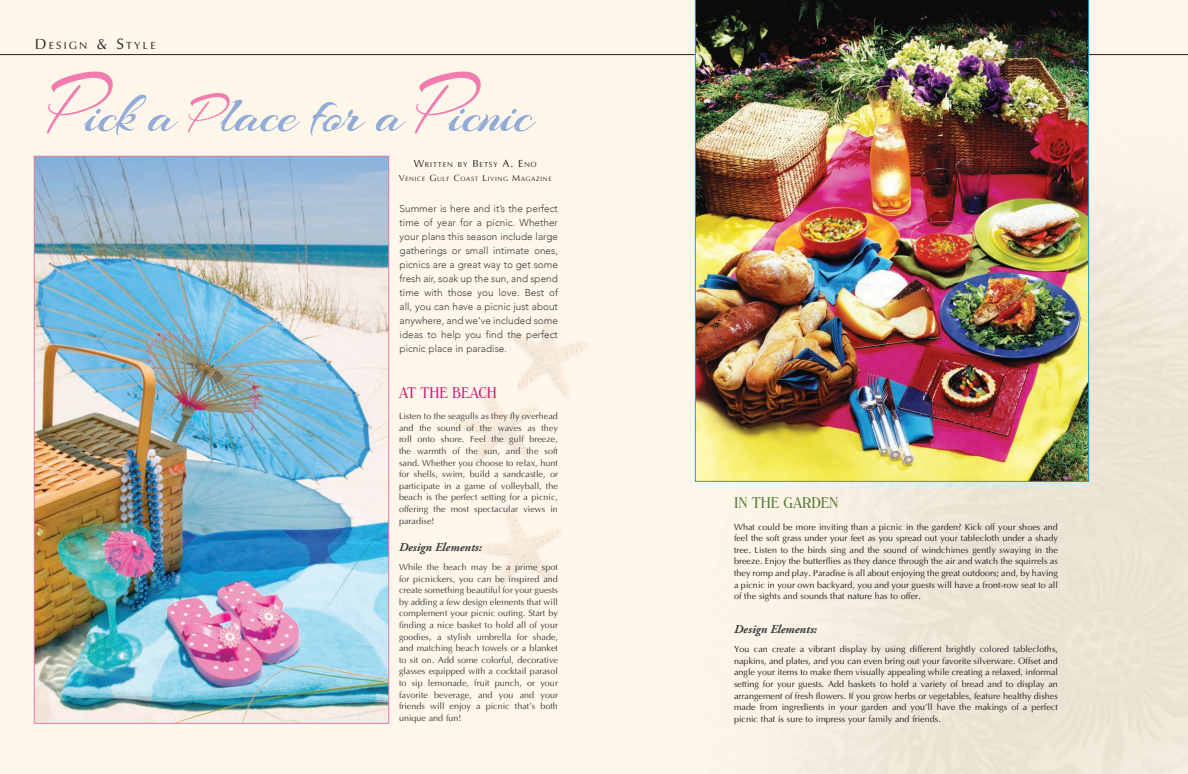
<style>
.page{position:relative;width:1188px;height:774px;background:#fff}
.page>*{position:absolute;margin:0;border:0;box-sizing:border-box;transform-origin:0 0}
.t1{font:56.4px "Arizonia";letter-spacing:-.03em;color:#91acd8}
.t2{font:300 condensed 15px "Windsor BT";color:#507735;scale:1.1 1}
.t3{font:300 condensed 15px "Windsor BT";color:#cd177b;scale:1.1 1}
.t4{font:italic 700 12px "Adobe Garamond Pro";color:#3a3d3e}
.t5{font:10.5px "Ottawa Plain";letter-spacing:.215em;color:#231f20}
.t6{font:300 10px/14px "Avenir";color:#3a3d3e;text-align:justify}
.t7{font:9px/11.6px "Ottawa Plain";color:#231f20;text-align:justify}
.t8{font:9px/11.6px "Ottawa Plain";color:#3a3d3e;text-align:justify}
.t9{font:7.3px "Ottawa Plain";letter-spacing:.105em;color:#231f20}
.t10{font:6.3px "Ottawa Plain";letter-spacing:.105em;color:#231f20}
.s1{font-size:15px}
.s2{font-size:88.6px;color:#f17cb0}
.s3{color:#f17cb0}
.s4{font-size:10.5px}
.s5{font-size:9px}
</style>
<div class="page">
<hr style="left:0;top:54px;width:1188px;height:1px;background:#231f20">
<img style="left:36px;top:158px;width:351px;height:564px">
<img style="left:695px;top:0;width:394px;height:482px">
<p class="t5" style="left:35px;top:39px;width:122px"><span class="s1">D</span>ESIGN <span class="s1">&amp; S</span>TYLE</p>
<h1 class="t1" style="left:48px;top:80px;width:487px"><span class="s2">P</span>ick a <span class="s3">P</span>lace for a <span class="s2">P</span>icnic</h1>
<p class="t9" style="left:414px;top:160px;width:125px"><span class="s4">W</span>RITTEN BY <span class="s4">B</span>ETSY <span class="s4">A. E</span>NO</p>
<p class="t10" style="left:399px;top:175px;width:154px"><span class="s5">V</span>ENICE <span class="s5">G</span>ULF <span class="s5">C</span>OAST <span class="s5">L</span>IVING <span class="s5">M</span>AGAZINE</p>
<p class="t6" style="left:400px;top:202px;width:160px">Summer is here and it’s the perfect time of year for a picnic. Whether your plans this season include large gatherings or small intimate ones, picnics are a great way to get some fresh air, soak up the sun, and spend time with those you love. Best of all, you can have a picnic just about anywhere, and we’ve included some ideas to help you find the perfect picnic place in paradise.</p>
<h2 class="t3" style="left:399px;top:383px;width:91px">AT THE BEACH</h2>
<p class="t8" style="left:399px;top:410px;width:161px">Listen to the seagulls as they fly overhead and the sound of the waves as they roll onto shore. Feel the gulf breeze, the warmth of the sun, and the soft sand. Whether you choose to relax, hunt for shells, swim, build a sandcastle, or participate in a game of volleyball, the beach is the perfect setting for a picnic, offering the most spectacular views in paradise!</p>
<h3 class="t4" style="left:399px;top:540px;width:84px">Design Elements:</h3>
<p class="t8" style="left:399px;top:561px;width:161px">While the beach may be a prime spot for picnickers, you can be inspired and create something beautiful for your guests by adding a few design elements that will complement your picnic outing. Start by finding a nice basket to hold all of your goodies, a stylish umbrella for shade, and matching beach towels or a blanket to sit on. Add some colorful, decorative glasses equipped with a cocktail parasol to sip lemonade, fruit punch, or your favorite beverage, and you and your friends will enjoy a picnic that’s both unique and fun!</p>
<h2 class="t2" style="left:734px;top:494px;width:96px">IN THE GARDEN</h2>
<p class="t7" style="left:734px;top:521px;width:326px">What could be more inviting than a picnic in the garden? Kick off your shoes and feel the soft grass under your feet as you spread out your tablecloth under a shady tree. Listen to the birds sing and the sound of windchimes gently swaying in the breeze. Enjoy the butterflies as they dance through the air and watch the squirrels as they romp and play. Paradise is all about enjoying the great outdoors; and, by having a picnic in your own backyard, you and your guests will have a front-row seat to all of the sights and sounds that nature has to offer.</p>
<h3 class="t4" style="left:734px;top:622px;width:84px">Design Elements:</h3>
<p class="t7" style="left:734px;top:643px;width:325px">You can create a vibrant display by using different brightly colored tablecloths, napkins, and plates, and you can even bring out your favorite silverware. Offset and angle your items to make them visually appealing while creating a relaxed, informal setting for your guests. Add baskets to hold a variety of bread and to display an arrangement of fresh flowers. If you grow herbs or vegetables, feature healthy dishes made from ingredients in your garden and you’ll have the makings of a perfect picnic that is sure to impress your family and friends.</p>
</div>
